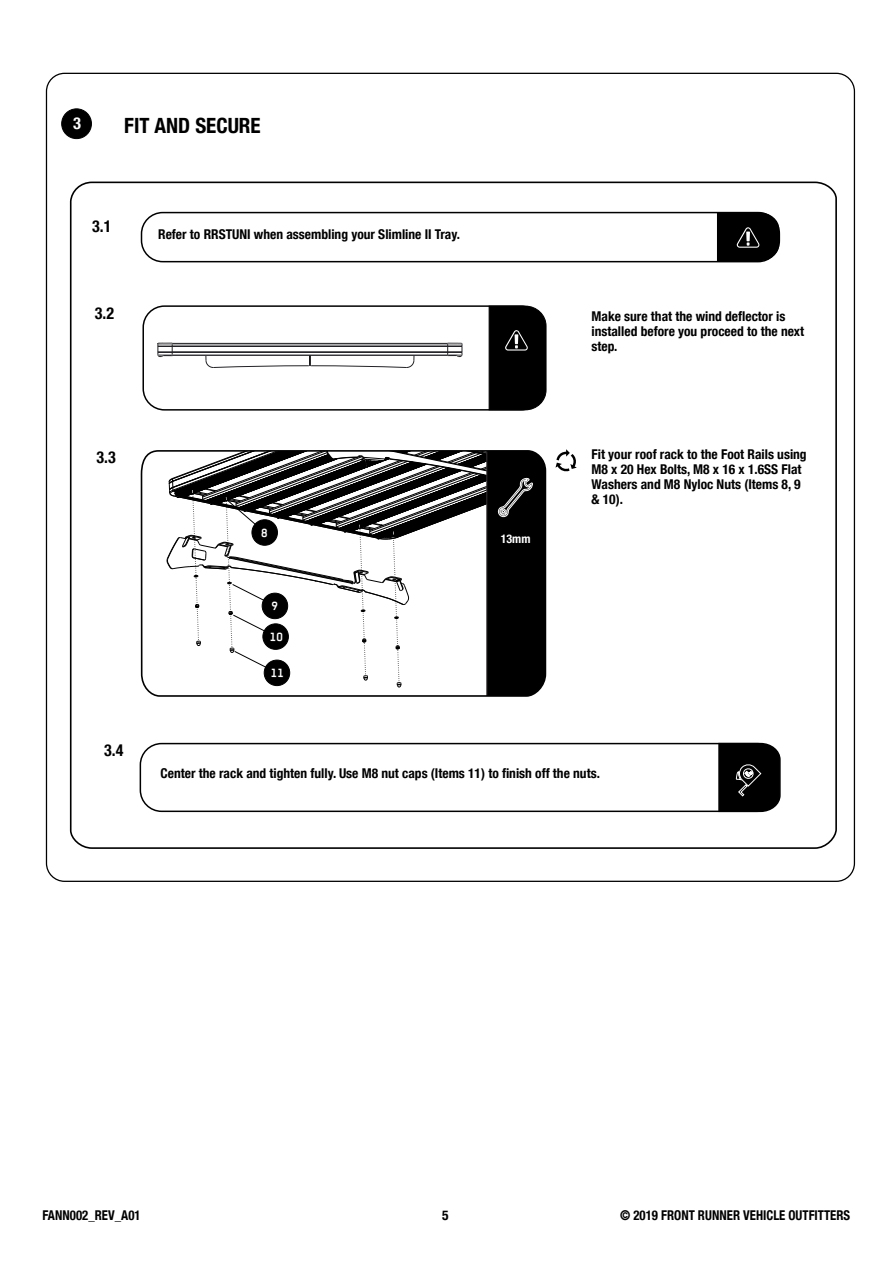
<style>
.page{position:relative;width:893px;height:1263px;background:#fff}
.page>*{position:absolute;margin:0;border:0;box-sizing:border-box;transform-origin:0 0}
.t1{font:700 condensed 21px "Helvetica Neue LT Com";color:#000}
.t2{font:700 condensed 16.5px "Helvetica Neue LT Com";color:#000}
.t3{font:700 condensed 16.5px "Helvetica Neue LT Com";color:#fefefe}
.t4{font:700 condensed 13.5px/15px "Helvetica Neue LT Com";color:#000}
.t5{font:700 condensed 13.5px "Helvetica Neue LT Com";color:#000;scale:.95 1}
.t6{font:700 condensed 12px "Helvetica Neue LT Com";color:#fff}
</style>
<div class="page">
<div style="left:62px;top:109px;width:29px;height:30px;background:#000;border-radius:50%"></div>
<div style="left:61px;top:108px;width:31px;height:31px;border:1px solid #000;border-radius:50%"></div>
<svg style="left:69px;top:181px;width:768px;height:668px"></svg>
<svg style="left:495px;top:237px;width:27px;height:41px"></svg>
<div style="left:141px;top:212px;width:639px;height:50px;border:2px solid #000;border-radius:21px"></div>
<svg style="left:716px;top:212px;width:64px;height:50px;background:#1a1a1a"></svg>
<div style="left:140px;top:743px;width:639px;height:69px;border:2px solid #000;border-radius:21px"></div>
<svg style="left:717px;top:742px;width:64px;height:71px;background:#1e1e1e"></svg>
<svg style="left:157px;top:305px;width:420px;height:396px"></svg>
<p class="t3" style="left:73px;top:113px;width:9px">3</p>
<h1 class="t1" style="left:124px;top:113px;width:138px">FIT AND SECURE</h1>
<p class="t2" style="left:92px;top:216px;width:21px">3.1</p>
<p class="t2" style="left:95px;top:303px;width:21px">3.2</p>
<p class="t4" style="left:158px;top:226px;width:303px">Refer to RRSTUNI when assembling your Slimline II Tray.</p>
<p class="t2" style="left:96px;top:448px;width:21px">3.3</p>
<p class="t6" style="left:501px;top:531px;width:31px">13mm</p>
<p class="t4" style="left:591px;top:308px;width:214px">Make sure that the wind deflector is installed before you proceed to the next step.</p>
<p class="t4" style="left:591px;top:447px;width:217px">Fit your roof rack to the Foot Rails using<br>M8 x 20 Hex Bolts, M8 x 16 x 1.6SS Flat<br>Washers and M8 Nyloc Nuts (Items 8, 9 &amp; 10).</p>
<p class="t2" style="left:104px;top:741px;width:21px">3.4</p>
<p class="t4" style="left:161px;top:766px;width:441px">Center the rack and tighten fully. Use M8 nut caps (Items 11) to finish off the nuts.</p>
<p class="t5" style="left:43px;top:1207px;width:105px">FANN002_REV_A01</p>
<p class="t4" style="left:442px;top:1208px;width:8px">5</p>
<p class="t5" style="left:620px;top:1207px;width:244px">© 2019 FRONT RUNNER VEHICLE OUTFITTERS</p>
</div>
